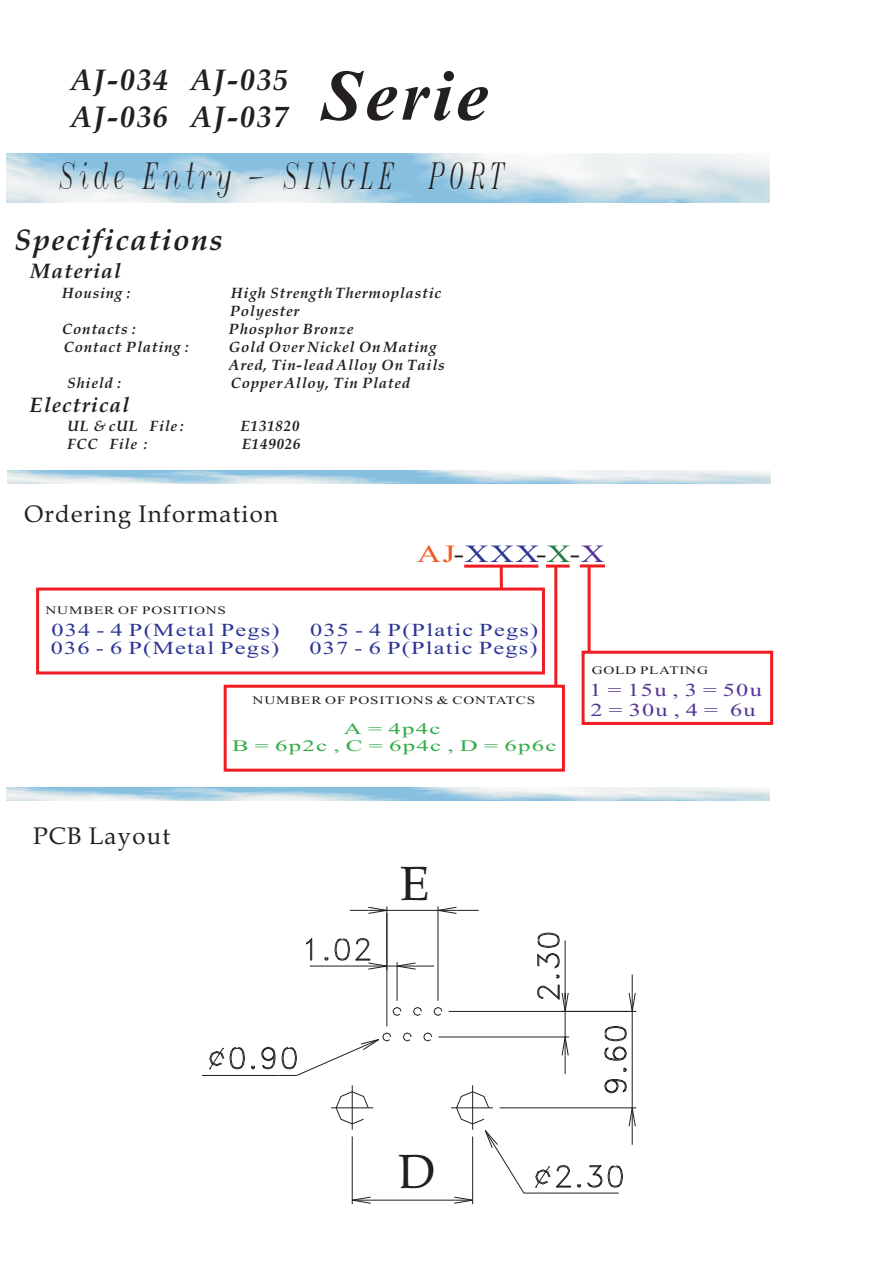
<style>
.page{position:relative;width:894px;height:1263px;background:#fff}
.page>*{position:absolute;margin:0;border:0;box-sizing:border-box;transform-origin:0 0}
.t1{font:italic 700 72px "Times New Roman";letter-spacing:.05em;color:#231f20}
.t2{font:48px "Book Antiqua";color:#231f20}
.t3{font:35.4px "Italic T";letter-spacing:.15em;color:#231f20;scale:.61 1}
.t4{font:italic 700 30px "Book Antiqua";letter-spacing:.05em;color:#231f20}
.t5{font:24.75px "Times New Roman";color:#231f20;scale:1.33 1}
.t6{font:24px "Book Antiqua";letter-spacing:.05em;color:#231f20}
.t7{font:italic 700 21px "Book Antiqua";letter-spacing:.05em;color:#231f20}
.t8{font:18.3px/18.8px "Times New Roman";letter-spacing:.05em;color:#2c3695;scale:1.33 1}
.t9{font:18.3px/20.4px "Times New Roman";letter-spacing:.05em;color:#543695;scale:1.33 1}
.t10{font:16.05px "Times New Roman";letter-spacing:.05em;color:#32ac49;scale:1.55 1}
.t11{font:italic 700 15px/18px "Book Antiqua";letter-spacing:.05em;color:#231f20}
.t12{font:11.4px "Times New Roman";letter-spacing:.05em;color:#231f20;scale:1.33 1}
.s1{color:#f15927}
.s2{color:#2c3695}
.s3{color:#1f7d44}
.s4{color:#543695}
</style>
<div class="page">
<div style="left:36px;top:588px;width:509px;height:86px;border:3px solid #ee1d23"></div>
<hr style="left:464px;top:565px;width:74px;height:3px;background:#ee1d23">
<hr style="left:500px;top:566px;width:3px;height:23px;background:#ee1d23">
<div style="left:224px;top:685px;width:341px;height:87px;border:3px solid #ee1d23"></div>
<div style="left:582px;top:651px;width:191px;height:74px;border:3px solid #ee1d23"></div>
<hr style="left:546px;top:565px;width:24px;height:3px;background:#ee1d23">
<hr style="left:580px;top:564px;width:25px;height:3px;background:#ee1d23">
<hr style="left:554px;top:567px;width:3px;height:119px;background:#ee1d23">
<hr style="left:588px;top:567px;width:3px;height:84px;background:#ee1d23">
<hr style="left:500px;top:1108px;width:136px;height:1px;background:#231f20">
<hr style="left:449px;top:1011px;width:187px;height:1px;background:#231f20">
<svg style="left:209px;top:1048px;width:15px;height:21px"></svg>
<svg style="left:230px;top:1047px;width:15px;height:22px"></svg>
<svg style="left:251px;top:1065px;width:4px;height:4px"></svg>
<hr style="left:202px;top:1075px;width:76px;height:1px;background:#231f20">
<hr style="left:387px;top:910px;width:51px;height:1px;background:#231f20">
<hr style="left:371px;top:1200px;width:83px;height:1px;background:#231f20">
<svg style="left:306px;top:938px;width:6px;height:22px"></svg>
<hr style="left:310px;top:966px;width:58px;height:1px;background:#231f20">
<hr style="left:331px;top:1108px;width:42px;height:1px;background:#231f20">
<hr style="left:352px;top:1136px;width:1px;height:68px;background:#231f20">
<svg style="left:336px;top:1091px;width:33px;height:33px"></svg>
<hr style="left:352px;top:1085px;width:1px;height:45px;background:#231f20">
<hr style="left:397px;top:962px;width:1px;height:39px;background:#231f20">
<hr style="left:387px;top:906px;width:1px;height:120px;background:#231f20">
<svg style="left:403px;top:1033px;width:9px;height:8px"></svg>
<svg style="left:393px;top:1007px;width:9px;height:9px"></svg>
<svg style="left:413px;top:1007px;width:9px;height:9px"></svg>
<svg style="left:423px;top:1033px;width:9px;height:8px"></svg>
<hr style="left:438px;top:1037px;width:131px;height:1px;background:#231f20">
<hr style="left:472px;top:1136px;width:1px;height:68px;background:#231f20">
<hr style="left:451px;top:1108px;width:42px;height:1px;background:#231f20">
<svg style="left:456px;top:1091px;width:33px;height:33px"></svg>
<hr style="left:438px;top:906px;width:1px;height:95px;background:#231f20">
<svg style="left:434px;top:1007px;width:8px;height:9px"></svg>
<hr style="left:472px;top:1085px;width:1px;height:45px;background:#231f20">
<hr style="left:542px;top:1193px;width:77px;height:1px;background:#231f20">
<svg style="left:556px;top:1165px;width:15px;height:23px"></svg>
<svg style="left:577px;top:1184px;width:4px;height:3px"></svg>
<svg style="left:587px;top:1165px;width:15px;height:22px"></svg>
<svg style="left:608px;top:1165px;width:15px;height:22px"></svg>
<hr style="left:565px;top:940px;width:1px;height:59px;background:#231f20">
<svg style="left:556px;top:975px;width:4px;height:3px"></svg>
<svg style="left:537px;top:933px;width:23px;height:35px"></svg>
<svg style="left:605px;top:1079px;width:22px;height:14px"></svg>
<svg style="left:623px;top:1068px;width:4px;height:4px"></svg>
<svg style="left:605px;top:1047px;width:22px;height:14px"></svg>
<svg style="left:604px;top:1026px;width:23px;height:15px"></svg>
<hr style="left:632px;top:1011px;width:1px;height:97px;background:#231f20">
<svg style="left:352px;top:1197px;width:19px;height:7px"></svg>
<svg style="left:454px;top:1197px;width:19px;height:7px"></svg>
<svg style="left:485px;top:1130px;width:65px;height:64px"></svg>
<svg style="left:629px;top:1107px;width:7px;height:38px"></svg>
<svg style="left:335px;top:938px;width:99px;height:32px"></svg>
<svg style="left:261px;top:1033px;width:130px;height:43px"></svg>
<svg style="left:350px;top:907px;width:37px;height:7px"></svg>
<svg style="left:438px;top:907px;width:41px;height:7px"></svg>
<svg style="left:537px;top:985px;width:32px;height:89px"></svg>
<svg style="left:629px;top:974px;width:7px;height:38px"></svg>
<h3 class="t4" style="left:71px;top:68px;width:219px">AJ-034 AJ-035</h3>
<h3 class="t4" style="left:71px;top:105px;width:219px">AJ-036 AJ-037</h3>
<h1 class="t1" style="left:322px;top:71px;width:168px">Serie</h1>
<h3 class="t3" style="left:58px;top:163px;width:730px">Side Entry - SINGLE PORT</h3>
<h3 class="t4" style="left:15px;top:228px;width:209px">Specifications</h3>
<h3 class="t7" style="left:31px;top:263px;width:92px">Material</h3>
<p class="t11" style="left:62px;top:285px;width:70px">Housing :</p>
<p class="t11" style="left:230px;top:285px;width:212px">High Strength Thermoplastic<br>Polyester</p>
<p class="t11" style="left:62px;top:321px;width:75px">Contacts :</p>
<p class="t11" style="left:229px;top:321px;width:126px">Phosphor Bronze</p>
<p class="t11" style="left:64px;top:339px;width:127px">Contact Plating :</p>
<p class="t11" style="left:229px;top:339px;width:217px">Gold Over Nickel On Mating<br>Ared, Tin-lead Alloy On Tails</p>
<p class="t11" style="left:67px;top:376px;width:55px">Shield :</p>
<p class="t11" style="left:231px;top:376px;width:181px">Copper Alloy, Tin Plated</p>
<h3 class="t7" style="left:30px;top:396px;width:101px">Electrical</h3>
<p class="t11" style="left:67px;top:419px;width:118px">UL &amp; cUL File :</p>
<p class="t11" style="left:241px;top:419px;width:60px">E131820</p>
<p class="t11" style="left:67px;top:437px;width:82px">FCC File :</p>
<p class="t11" style="left:242px;top:437px;width:60px">E149026</p>
<h3 class="t6" style="left:25px;top:505px;width:255px">Ordering Information</h3>
<p class="t12" style="left:46px;top:606px;width:137px">NUMBER OF POSITIONS</p>
<p class="t8" style="left:51px;top:622px;width:173px">034 - 4 P(Metal Pegs)</p>
<p class="t8" style="left:51px;top:641px;width:173px">036 - 6 P(Metal Pegs)</p>
<h3 class="t5" style="left:417px;top:545px;width:142px"><span class="s1">AJ</span>-<span class="s2">XXX</span>-<span class="s3">X</span>-<span class="s4">X</span></h3>
<p class="t8" style="left:309px;top:622px;width:174px">035 - 4 P(Platic Pegs)<br>037 - 6 P(Platic Pegs)</p>
<h3 class="t6" style="left:33px;top:826px;width:139px">PCB Layout</h3>
<p class="t12" style="left:253px;top:696px;width:214px">NUMBER OF POSITIONS &amp; CONTATCS</p>
<p class="t10" style="left:344px;top:723px;width:64px">A = 4p4c</p>
<p class="t10" style="left:232px;top:740px;width:211px">B=6p2c,C=6p4c,D=6p6c</p>
<p class="t12" style="left:592px;top:666px;width:89px">GOLD PLATING</p>
<p class="t9" style="left:590px;top:681px;width:131px">1=15u,3=50u<br>2=30u,4= 6u</p>
<h2 class="t2" style="left:400px;top:865px;width:31px">E</h2>
<h2 class="t2" style="left:398px;top:1153px;width:39px">D</h2>
</div>
